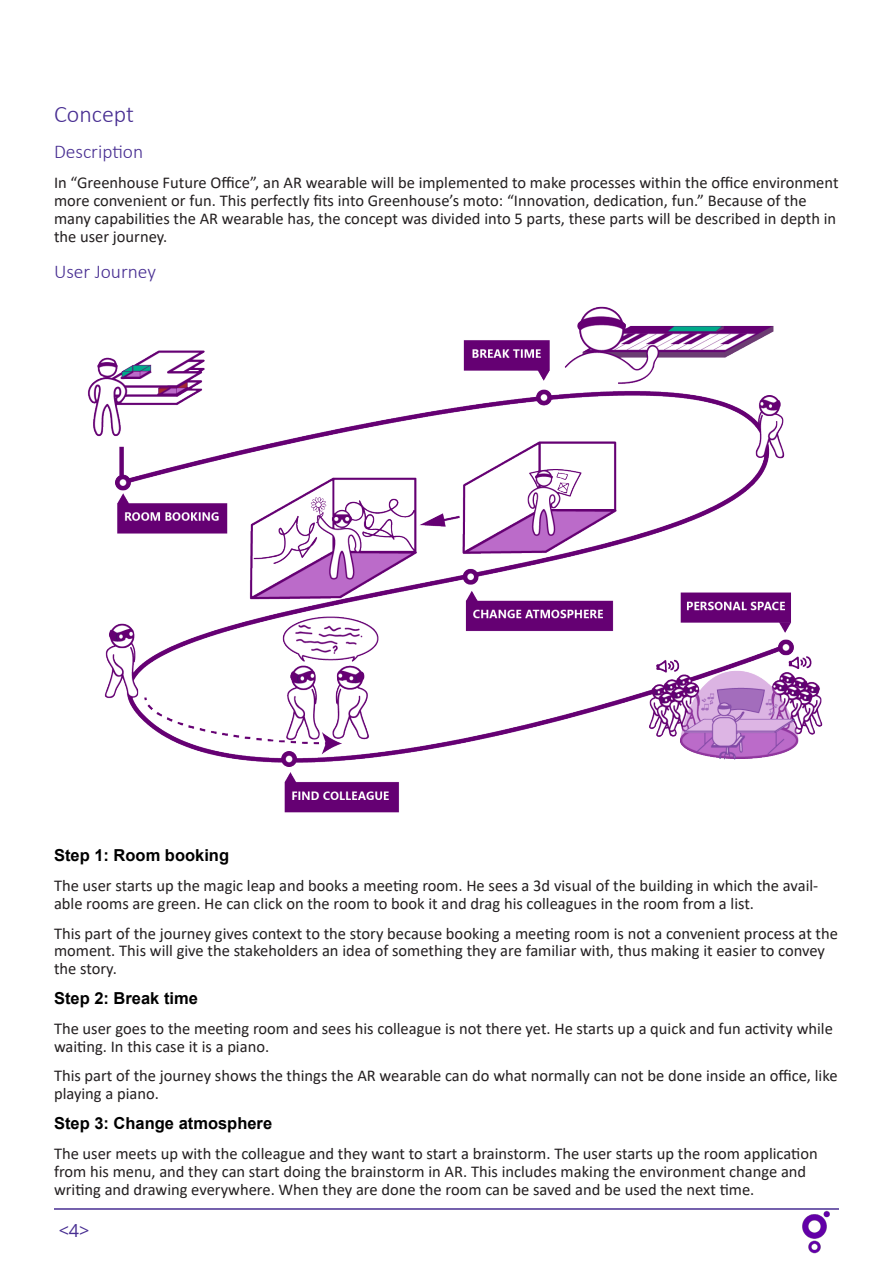
<style>
.page{position:relative;width:893px;height:1263px;background:#fff}
.page>*{position:absolute;margin:0;border:0;box-sizing:border-box;transform-origin:0 0}
.Heading_1{font:300 24px "Calibri";color:#482e92}
.Heading_2{font:300 19.5px "Calibri";color:#482e92}
.t1{font:18px "Open Sans";color:#482e92}
.t2{font:16.5px/17.9px "Calibri";color:#231f20}
.t3{font:700 16.5px "Arial";color:#000}
</style>
<div class="page">
<hr style="left:54px;top:1208px;width:785px;height:2px;background:#482e92">
<img style="left:802px;top:1210px;width:28px;height:44px">
<img style="left:88px;top:306px;width:735px;height:507px">
<p class="Heading_1" style="left:54px;top:99px;width:82px">Concept</p>
<p class="Heading_2" style="left:54px;top:140px;width:91px">Description</p>
<p class="t2" style="left:54px;top:173px;width:786px">In “Greenhouse Future Office”, an AR wearable will be implemented to make processes within the office environment more convenient or fun. This perfectly fits into Greenhouse’s moto: “Innovation, dedication, fun.” Because of the many capabilities the AR wearable has, the concept was divided into 5 parts, these parts will be described in depth in the user journey.</p>
<p class="Heading_2" style="left:54px;top:259px;width:104px">User Journey</p>
<p class="t3" style="left:54px;top:844px;width:177px">Step 1: Room booking</p>
<p class="t2" style="left:54px;top:876px;width:766px">The user starts up the magic leap and books a meeting room. He sees a 3d visual of the building in which the avail&shy;able rooms are green. He can click on the room to book it and drag his colleagues in the room from a list.</p>
<p class="t2" style="left:54px;top:924px;width:785px">This part of the journey gives context to the story because booking a meeting room is not a convenient process at the moment. This will give the stakeholders an idea of something they are familiar with, thus making it easier to convey the story.</p>
<p class="t3" style="left:54px;top:986px;width:145px">Step 2: Break time</p>
<p class="t2" style="left:54px;top:1019px;width:780px">The user goes to the meeting room and sees his colleague is not there yet. He starts up a quick and fun activity while waiting. In this case it is a piano.</p>
<p class="t2" style="left:54px;top:1067px;width:785px">This part of the journey shows the things the AR wearable can do what normally can not be done inside an office, like playing a piano.</p>
<p class="t3" style="left:54px;top:1112px;width:220px">Step 3: Change atmosphere</p>
<p class="t2" style="left:54px;top:1144px;width:765px">The user meets up with the colleague and they want to start a brainstorm. The user starts up the room application from his menu, and they can start doing the brainstorm in AR. This includes making the environment change and writing and drawing everywhere. When they are done the room can be saved and be used the next time.</p>
<p class="t1" style="left:59px;top:1217px;width:32px">&lt;4&gt;</p>
</div>
